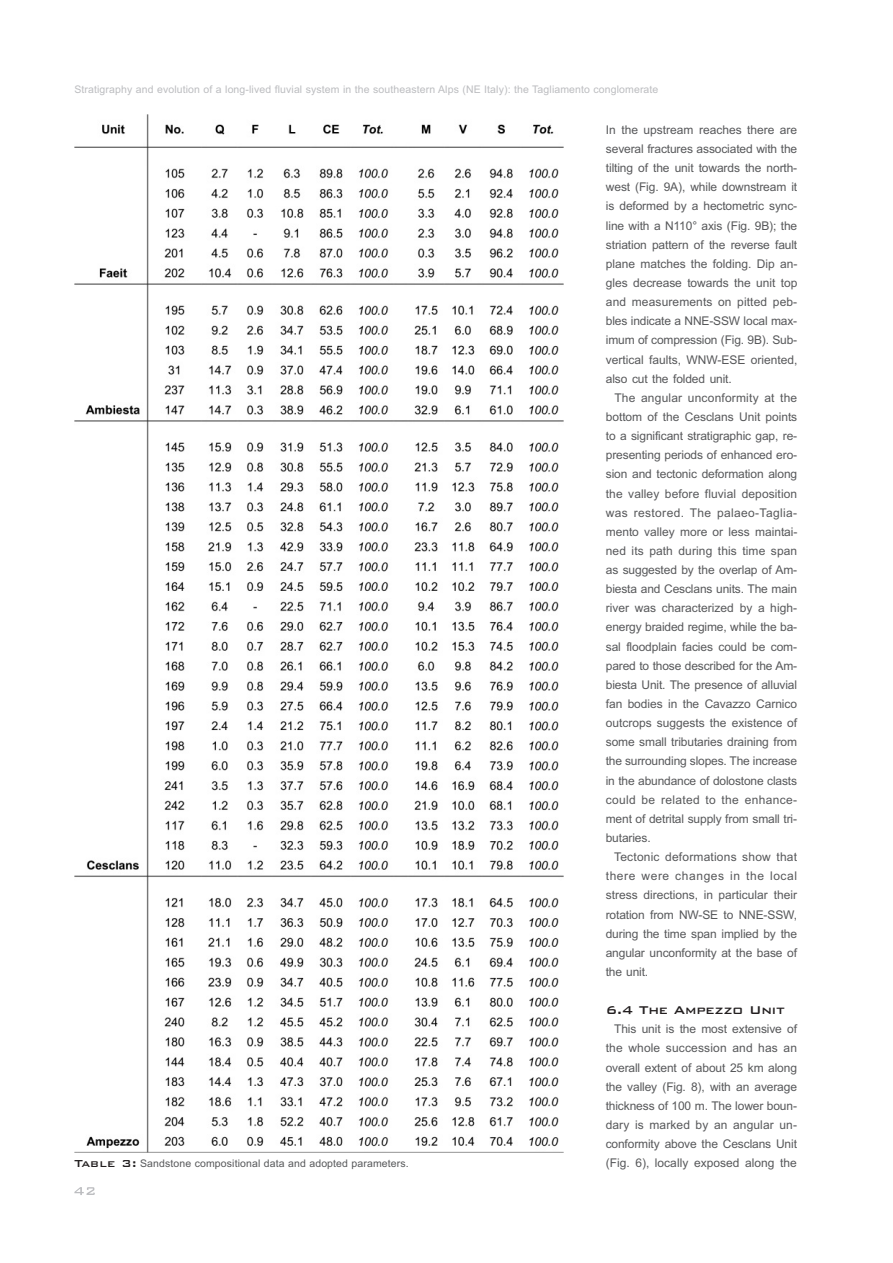
<style>
.page{position:relative;width:893px;height:1263px;background:#fff}
.page>*{position:absolute;margin:0;border:0;box-sizing:border-box;transform-origin:0 0}
.t1{font:500 15px "Bank Gothic BT";letter-spacing:-.015em;color:#231f20}
.t2{font:12px/19.2px "Arial";letter-spacing:-.01em;color:#57585a;text-align:justify}
.t3{font:10.5px "Arial";letter-spacing:.01em;color:#bcbdc0}
.t4{font:10.5px "Arial";letter-spacing:.01em;color:#57585a}
.s1{font-family:"Bank Gothic BT";font-weight:500;font-size:13.5px;color:#231f20}
</style>
<div class="page">
<img style="left:74px;top:114px;width:490px;height:1039px">
<svg style="left:74px;top:1187px;width:21px;height:8px"></svg>
<p class="t3" style="left:74px;top:85px;width:585px">Stratigraphy and evolution of a long-lived fluvial system in the southeastern Alps (NE Italy): the Tagliamento conglomerate</p>
<p class="t2" style="left:606px;top:121px;width:193px">In the upstream reaches there are several fractures associated with the tilting of the unit towards the north&shy;west (Fig. 9A), while downstream it is deformed by a hectometric sync&shy;line with a N110° axis (Fig. 9B); the striation pattern of the reverse fault plane matches the folding. Dip an&shy;gles decrease towards the unit top and measurements on pitted peb&shy;bles indicate a NNE-SSW local max&shy;imum of compression (Fig. 9B). Sub&shy;vertical faults, WNW-ESE oriented, also cut the folded unit.</p>
<p class="t2" style="left:606px;top:389px;width:193px;text-indent:9px">The angular unconformity at the bottom of the Cesclans Unit points to a significant stratigraphic gap, re&shy;presenting periods of enhanced ero&shy;sion and tectonic deformation along the valley before fluvial deposition was restored. The palaeo-Taglia&shy;mento valley more or less maintai&shy;ned its path during this time span as suggested by the overlap of Am&shy;biesta and Cesclans units. The main river was characterized by a high&shy;energy braided regime, while the ba&shy;sal floodplain facies could be com&shy;pared to those described for the Am&shy;biesta Unit. The presence of alluvial fan bodies in the Cavazzo Carnico outcrops suggests the existence of some small tributaries draining from the surrounding slopes. The increase in the abundance of dolostone clasts could be related to the enhance&shy;ment of detrital supply from small tri&shy;butaries.</p>
<p class="t2" style="left:606px;top:848px;width:193px;text-indent:9px">Tectonic deformations show that there were changes in the local stress directions, in particular their rotation from NW-SE to NNE-SSW, during the time span implied by the angular unconformity at the base of the unit.</p>
<p class="t4" style="left:74px;top:1160px;width:336px"><span class="s1">Table 3:</span> Sandstone compositional data and adopted parameters.</p>
<p class="t1" style="left:606px;top:1003px;width:181px">6.4 The Ampezzo Unit</p>
<p class="t2" style="left:606px;top:1021px;width:193px;text-indent:9px">This unit is the most extensive of the whole succession and has an overall extent of about 25 km along the valley (Fig. 8), with an average thickness of 100 m. The lower boun&shy;dary is marked by an angular un&shy;conformity above the Cesclans Unit (Fig. 6), locally exposed along the</p>
</div>
